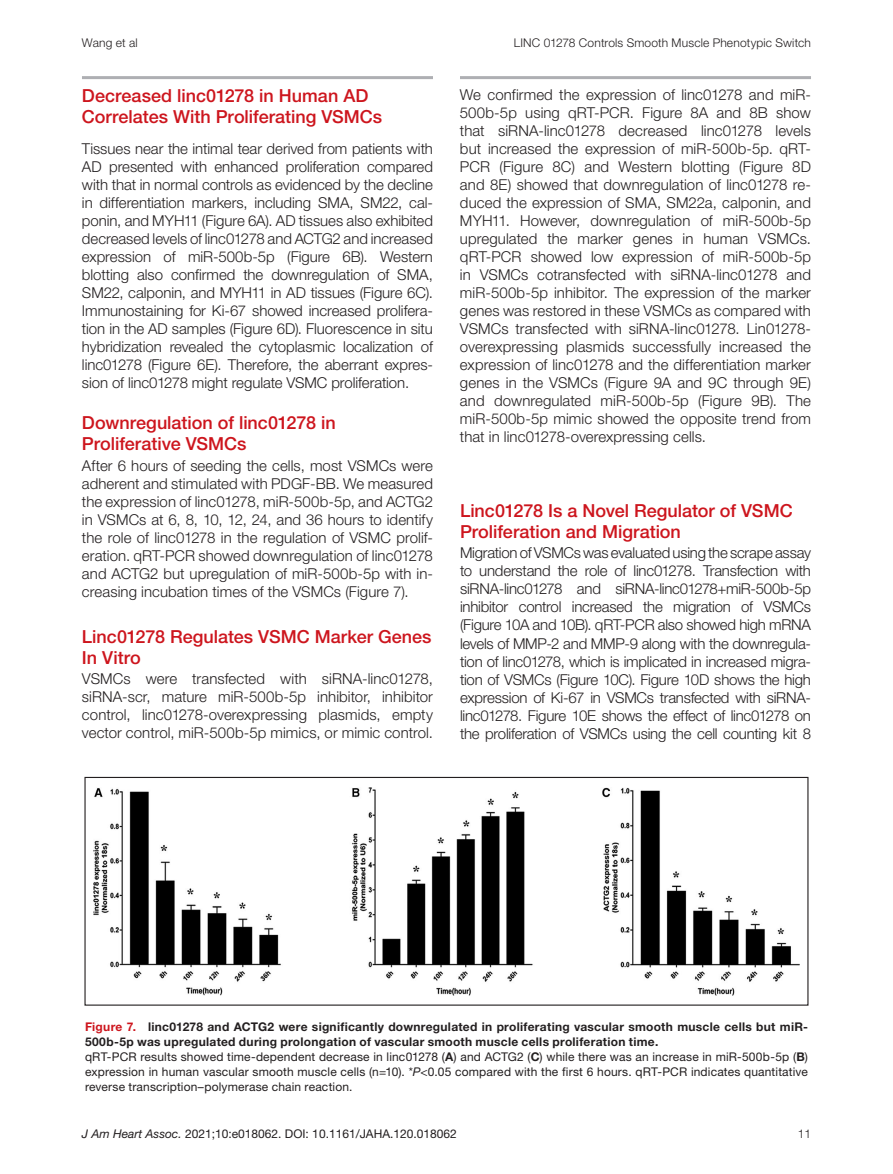
<style>
.page{position:relative;width:893px;height:1174px;background:#fff}
.page>*{position:absolute;margin:0;border:0;box-sizing:border-box;transform-origin:0 0}
.t1{font:500 18px/21px "Helvetica Neue LT Std";color:#cd151d}
.t2{font:300 15px/18px "Helvetica Neue LT Std";color:#231f20;text-align:justify}
.t3{font:12px/15px "Helvetica Neue LT Std";letter-spacing:.01em;color:#231f20}
.t4{font:300 12px "Helvetica Neue LT Std";letter-spacing:.015em;color:#231f20}
.s1{font-weight:700;color:#cd151d}
.s2{font-weight:700}
.s3{font-style:italic}
</style>
<div class="page">
<img style="left:94px;top:787px;width:705px;height:208px">
<div style="left:84px;top:777px;width:724px;height:228px;border:1px solid #231f20"></div>
<hr style="left:82px;top:76px;width:351px;height:3px;background:#aeafb3">
<hr style="left:460px;top:76px;width:351px;height:3px;background:#aeafb3">
<p class="t4" style="left:82px;top:35px;width:57px">Wang et al</p>
<p class="t4" style="left:514px;top:35px;width:299px">LINC 01278 Controls Smooth Muscle Phenotypic Switch</p>
<p class="t1" style="left:82px;top:85px;width:302px">Decreased linc01278 in Human AD<br>Correlates With Proliferating VSMCs</p>
<p class="t2" style="left:82px;top:139px;width:353px">Tissues near the intimal tear derived from patients with AD presented with enhanced proliferation compared with that in normal controls as evidenced by the decline in differentiation markers, including SMA, SM22, cal&shy;ponin, and MYH11 (Figure 6A). AD tissues also exhibited decreased levels of linc01278 and ACTG2 and increased expression of miR-500b-5p (Figure 6B). Western blotting also confirmed the downregulation of SMA, SM22, calponin, and MYH11 in AD tissues (Figure 6C).<br>Immunostaining for Ki-67 showed increased prolifera&shy;tion in the AD samples (Figure 6D). Fluorescence in situ hybridization revealed the cytoplasmic localization of linc01278 (Figure 6E). Therefore, the aberrant expres&shy;sion of linc01278 might regulate VSMC proliferation.</p>
<p class="t1" style="left:82px;top:412px;width:255px">Downregulation of linc01278 in<br>Proliferative VSMCs</p>
<p class="t2" style="left:82px;top:456px;width:353px">After 6 hours of seeding the cells, most VSMCs were adherent and stimulated with PDGF-BB. We measured the expression of linc01278, miR-500b-5p, and ACTG2 in VSMCs at 6, 8, 10, 12, 24, and 36 hours to identify the role of linc01278 in the regulation of VSMC prolif&shy;eration. qRT-PCR showed downregulation of linc01278 and ACTG2 but upregulation of miR-500b-5p with in&shy;creasing incubation times of the VSMCs (Figure 7).</p>
<p class="t1" style="left:82px;top:626px;width:351px">Linc01278 Regulates VSMC Marker Genes<br>In Vitro</p>
<p class="t2" style="left:82px;top:669px;width:352px">VSMCs were transfected with siRNA-linc01278, siRNA-scr, mature miR-500b-5p inhibitor, inhibitor control, linc01278-overexpressing plasmids, empty vector control, miR-500b-5p mimics, or mimic control.</p>
<p class="t2" style="left:460px;top:85px;width:353px">We confirmed the expression of linc01278 and miR-500b-5p using qRT-PCR. Figure 8A and 8B show that siRNA-linc01278 decreased linc01278 levels but increased the expression of miR-500b-5p. qRT-PCR (Figure 8C) and Western blotting (Figure 8D and 8E) showed that downregulation of linc01278 re&shy;duced the expression of SMA, SM22a, calponin, and MYH11. However, downregulation of miR-500b-5p upregulated the marker genes in human VSMCs. qRT-PCR showed low expression of miR-500b-5p in VSMCs cotransfected with siRNA-linc01278 and miR-500b-5p inhibitor. The expression of the marker genes was restored in these VSMCs as compared with VSMCs transfected with siRNA-linc01278. Lin01278- overexpressing plasmids successfully increased the expression of linc01278 and the differentiation marker genes in the VSMCs (Figure 9A and 9C through 9E) and downregulated miR-500b-5p (Figure 9B). The miR-500b-5p mimic showed the opposite trend from that in linc01278-overexpressing cells.</p>
<p class="t1" style="left:460px;top:500px;width:334px">Linc01278 Is a Novel Regulator of VSMC<br>Proliferation and Migration</p>
<p class="t2" style="left:460px;top:544px;width:353px">Migration of VSMCs was evaluated using the scrape assay to understand the role of linc01278. Transfection with siRNA-linc01278 and siRNA-linc01278+miR-500b-5p inhibitor control increased the migration of VSMCs (Figure 10A and 10B). qRT-PCR also showed high mRNA levels of MMP-2 and MMP-9 along with the downregula&shy;tion of linc01278, which is implicated in increased migra&shy;tion of VSMCs (Figure 10C). Figure 10D shows the high expression of Ki-67 in VSMCs transfected with siRNA&shy;linc01278. Figure 10E shows the effect of linc01278 on the proliferation of VSMCs using the cell counting kit 8</p>
<p class="t3" style="left:85px;top:1019px;width:724px"><span class="s1">Figure 7.</span> <span class="s2">linc01278 and ACTG2 were significantly downregulated in proliferating vascular smooth muscle cells but miR-500b-5p was upregulated during prolongation of vascular smooth muscle cells proliferation time.<br></span>qRT-PCR results showed time-dependent decrease in linc01278 (<span class="s2">A</span>) and ACTG2 (<span class="s2">C</span>) while there was an increase in miR-500b-5p (<span class="s2">B</span>) expression in human vascular smooth muscle cells (n=10). *<span class="s3">P</span>&lt;0.05 compared with the first 6 hours. qRT-PCR indicates quantitative reverse transcription–polymerase chain reaction.</p>
<p class="t3" style="left:82px;top:1126px;width:376px"><span class="s3">J Am Heart Assoc.</span> 2021;10:e018062. DOI: 10.1161/JAHA.120.018062</p>
<p class="t4" style="left:798px;top:1126px;width:15px">11</p>
</div>
